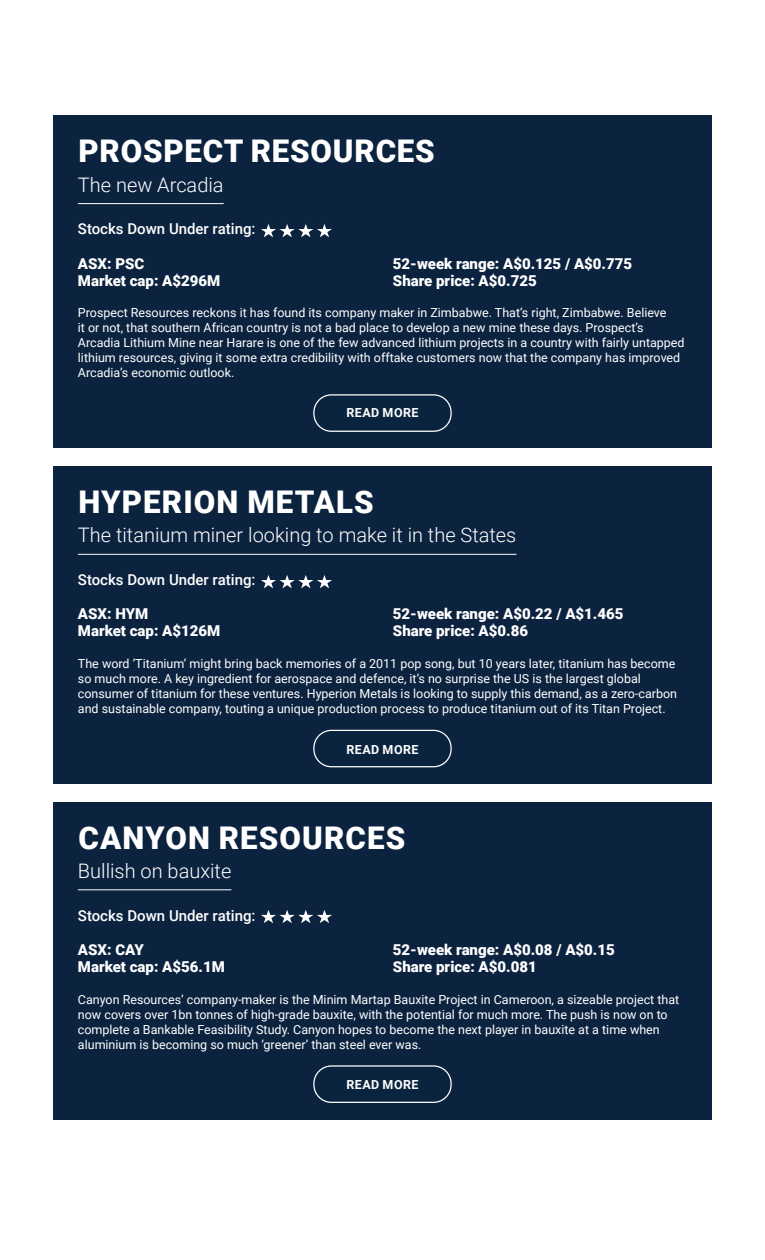
<style>
.page{position:relative;width:765px;height:1260px;background:#fff}
.page>*{position:absolute;margin:0;border:0;box-sizing:border-box;transform-origin:0 0}
.t1{font:900 31.25px "Roboto";letter-spacing:.035em;color:#fff}
.t2{font:300 20px "Roboto";color:#fff}
.t3{font:900 15px "Roboto";color:#fff}
.t4{font:500 15px "Roboto";color:#fff}
.t5{font:12.5px/15px "Roboto";color:#fff}
.t6{font:700 12.5px "Roboto";letter-spacing:.035em;color:#fff}
</style>
<div class="page">
<div style="left:53px;top:802px;width:659px;height:318px;background:#0c233f"></div>
<hr style="left:78px;top:889px;width:153px;height:1px;background:#fff">
<div style="left:313px;top:1065px;width:139px;height:38px;border:1px solid #fff;border-radius:18px"></div>
<svg style="left:261px;top:910px;width:71px;height:13px"></svg>
<div style="left:53px;top:466px;width:659px;height:318px;background:#0c233f"></div>
<hr style="left:78px;top:554px;width:438px;height:1px;background:#fff">
<div style="left:313px;top:730px;width:139px;height:37px;border:1px solid #fff;border-radius:18px"></div>
<svg style="left:261px;top:575px;width:71px;height:13px"></svg>
<div style="left:53px;top:115px;width:659px;height:333px;background:#0c233f"></div>
<hr style="left:78px;top:203px;width:146px;height:1px;background:#fff">
<div style="left:313px;top:394px;width:139px;height:38px;border:1px solid #fff;border-radius:18px"></div>
<svg style="left:261px;top:224px;width:71px;height:13px"></svg>
<h1 class="t1" style="left:79px;top:129px;width:358px">PROSPECT RESOURCES</h1>
<h2 class="t2" style="left:78px;top:170px;width:147px">The new Arcadia</h2>
<p class="t4" style="left:78px;top:218px;width:179px">Stocks Down Under rating:</p>
<p class="t3" style="left:78px;top:253px;width:68px">ASX: PSC</p>
<p class="t3" style="left:393px;top:253px;width:241px">52-week range: A$0.125 / A$0.775</p>
<p class="t3" style="left:78px;top:270px;width:144px">Market cap: A$296M</p>
<p class="t3" style="left:393px;top:270px;width:145px">Share price: A$0.725</p>
<p class="t5" style="left:78px;top:305px;width:608px">Prospect Resources reckons it has found its company maker in Zimbabwe. That’s right, Zimbabwe. Believe<br>it or not, that southern African country is not a bad place to develop a new mine these days. Prospect’s Arcadia Lithium Mine near Harare is one of the few advanced lithium projects in a country with fairly untapped lithium resources, giving it some extra credibility with offtake customers now that the company has improved Arcadia’s economic outlook.</p>
<p class="t6" style="left:346px;top:403px;width:74px">READ MORE</p>
<h1 class="t1" style="left:79px;top:480px;width:297px">HYPERION METALS</h1>
<h2 class="t2" style="left:78px;top:521px;width:440px">The titanium miner looking to make it in the States</h2>
<p class="t4" style="left:78px;top:569px;width:179px">Stocks Down Under rating:</p>
<p class="t3" style="left:78px;top:604px;width:72px">ASX: HYM</p>
<p class="t3" style="left:393px;top:604px;width:232px">52-week range: A$0.22 / A$1.465</p>
<p class="t3" style="left:78px;top:620px;width:144px">Market cap: A$126M</p>
<p class="t3" style="left:393px;top:620px;width:137px">Share price: A$0.86</p>
<p class="t5" style="left:78px;top:656px;width:601px">The word ‘Titanium’ might bring back memories of a 2011 pop song, but 10 years later, titanium has become so much more. A key ingredient for aerospace and defence, it’s no surprise the US is the largest global consumer of titanium for these ventures. Hyperion Metals is looking to supply this demand, as a zero-carbon and sustainable company, touting a unique production process to produce titanium out of its Titan Project.</p>
<p class="t6" style="left:346px;top:741px;width:74px">READ MORE</p>
<h1 class="t1" style="left:79px;top:816px;width:328px">CANYON RESOURCES</h1>
<h2 class="t2" style="left:78px;top:857px;width:155px">Bullish on bauxite</h2>
<p class="t4" style="left:78px;top:905px;width:179px">Stocks Down Under rating:</p>
<p class="t3" style="left:78px;top:939px;width:67px">ASX: CAY</p>
<p class="t3" style="left:393px;top:939px;width:223px">52-week range: A$0.08 / A$0.15</p>
<p class="t3" style="left:78px;top:956px;width:148px">Market cap: A$56.1M</p>
<p class="t3" style="left:393px;top:956px;width:145px">Share price: A$0.081</p>
<p class="t5" style="left:78px;top:991px;width:603px">Canyon Resources’ company-maker is the Minim Martap Bauxite Project in Cameroon, a sizeable project that now covers over 1bn tonnes of high-grade bauxite, with the potential for much more. The push is now on to complete a Bankable Feasibility Study. Canyon hopes to become the next player in bauxite at a time when aluminium is becoming so much ‘greener’ than steel ever was.</p>
<p class="t6" style="left:346px;top:1076px;width:74px">READ MORE</p>
</div>
